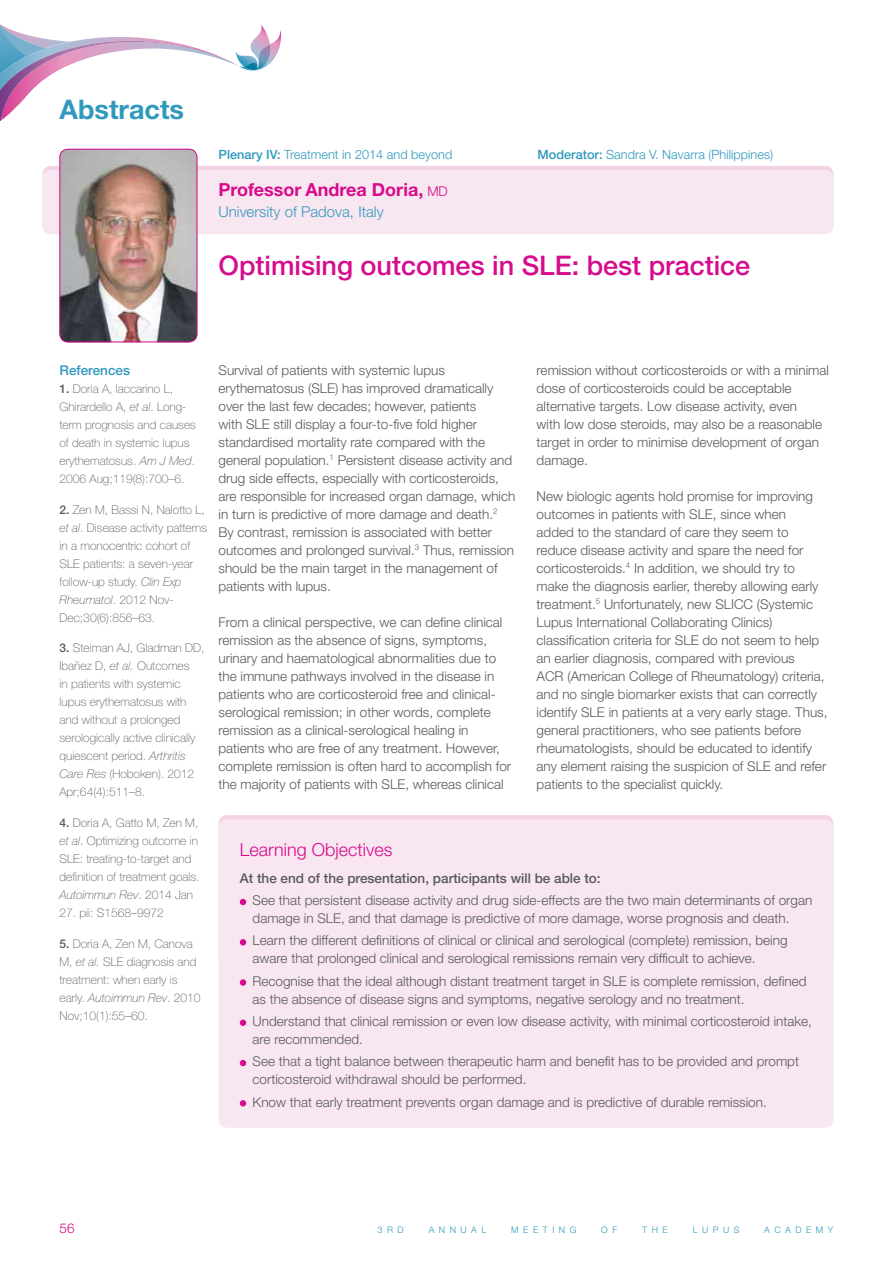
<style>
.page{position:relative;width:893px;height:1263px;background:#fff}
.page>*{position:absolute;margin:0;border:0;box-sizing:border-box;transform-origin:0 0}
.t1{font:500 27px "Helvetica Neue CE";color:#d70b8c}
.t2{font:700 27px "Helvetica Neue CE";color:#3099be}
.t3{font:700 18px "Helvetica Neue CE";color:#d70b8c}
.t4{font:300 18px "Helvetica Neue CE";color:#d70b8c}
.t5{font:300 15px "Helvetica Neue CE";color:#3099be}
.t6{font:300 13.5px/18px "Helvetica Neue CE";color:#58595b}
.t7{font:500 13.5px "Helvetica Neue CE";color:#58595b}
.t8{font:500 13.5px "Helvetica Neue CE";color:#3099be}
.t9{font:300 13.5px "Helvetica Neue CE";color:#d70b8c}
.t10{font:300 12.75px "Helvetica Neue CE";color:#3099be}
.t11{font:100 12px/18px "Helvetica Neue CE";color:#58595b}
.t12{font:300 9px "Helvetica Neue CE";letter-spacing:.5em;color:#3099be}
.s1{font-weight:500}
.s2{font-weight:300;font-size:13.5px}
.s3{font-style:italic}
</style>
<div class="page">
<div style="left:43px;top:166px;width:790px;height:68px;background:#f3d3e5;border-radius:9px"></div>
<div style="left:43px;top:170px;width:790px;height:64px;background:#f8e7f1;border-radius:9px"></div>
<img style="left:60px;top:149px;width:137px;height:193px">
<div style="left:60px;top:149px;width:137px;height:193px;border:1px solid #d70b8c;border-radius:8px"></div>
<svg style="left:0;top:24px;width:281px;height:97px"></svg>
<div style="left:219px;top:815px;width:614px;height:149px;background:#f3d3e5;border-radius:9px"></div>
<div style="left:219px;top:819px;width:614px;height:309px;background:#f8e7f1;border-radius:9px"></div>
<svg style="left:240px;top:899px;width:6px;height:6px"></svg>
<svg style="left:240px;top:939px;width:6px;height:6px"></svg>
<div style="left:240px;top:979px;width:6px;height:7px;background:#d70b8c;border-radius:50%"></div>
<div style="left:240px;top:1019px;width:6px;height:7px;background:#d70b8c;border-radius:50%"></div>
<svg style="left:240px;top:1060px;width:6px;height:6px"></svg>
<svg style="left:240px;top:1100px;width:6px;height:6px"></svg>
<h1 class="t2" style="left:60px;top:93px;width:126px">Abstracts</h1>
<p class="t10" style="left:219px;top:147px;width:235px"><span class="s1">Plenary IV:</span> Treatment in 2014 and beyond</p>
<p class="t10" style="left:537px;top:147px;width:237px"><span class="s1">Moderator:</span> Sandra V. Navarra (Philippines)</p>
<h2 class="t3" style="left:219px;top:179px;width:220px">Professor Andrea Doria, <span class="s2">MD</span></h2>
<p class="t5" style="left:219px;top:203px;width:167px">University of Padova, Italy</p>
<h1 class="t1" style="left:219px;top:249px;width:533px">Optimising outcomes in SLE: best practice</h1>
<p class="t8" style="left:60px;top:362px;width:72px">References</p>
<p class="t11" style="left:60px;top:380px;width:138px"><span class="s1">1.</span> Doria A, Iaccarino L,<br>Ghirardello A, <span class="s3">et al</span>. Long&shy;term prognosis and causes of death in systemic lupus erythematosus. <span class="s3">Am J Med</span>.<br>2006 Aug;119(8):700–6.</p>
<p class="t11" style="left:60px;top:501px;width:149px"><span class="s1">2.</span> Zen M, Bassi N, Nalotto L, <span class="s3">et al</span>. Disease activity patterns in a monocentric cohort of<br>SLE patients: a seven-year follow-up study. <span class="s3">Clin Exp<br>Rheumatol</span>. 2012 Nov-<br>Dec;30(6):856–63.</p>
<p class="t11" style="left:60px;top:639px;width:146px"><span class="s1">3.</span> Steiman AJ, Gladman DD,<br>Ibañez D, <span class="s3">et al.</span> Outcomes<br>in patients with systemic lupus erythematosus with and without a prolonged serologically active clinically quiescent period. <span class="s3">Arthritis<br>Care Res</span> (Hoboken). 2012<br>Apr;64(4):511–8.</p>
<p class="t11" style="left:60px;top:814px;width:142px"><span class="s1">4.</span> Doria A, Gatto M, Zen M, <span class="s3">et al</span>. Optimizing outcome in<br>SLE: treating-to-target and definition of treatment goals.<br><span class="s3">Autoimmun Rev</span>. 2014 Jan</p>
<p class="t11" style="left:60px;top:904px;width:106px">27. pii: S1568–9972</p>
<p class="t11" style="left:60px;top:935px;width:142px"><span class="s1">5.</span> Doria A, Zen M, Canova<br>M, <span class="s3">et al.</span> SLE diagnosis and treatment: when early is early. <span class="s3">Autoimmun Rev</span>. 2010<br>Nov;10(1):55–60.</p>
<p class="t6" style="left:219px;top:361px;width:298px">Survival of patients with systemic lupus erythematosus (SLE) has improved dramatically over the last few decades; however, patients<br>with SLE still display a four-to-five fold higher standardised mortality rate compared with the general population.<sup>1</sup> Persistent disease activity and drug side effects, especially with corticosteroids, are responsible for increased organ damage, which in turn is predictive of more damage and death.<sup>2<br></sup>By contrast, remission is associated with better outcomes and prolonged survival.<sup>3</sup> Thus, remission should be the main target in the management of patients with lupus.</p>
<p class="t6" style="left:219px;top:613px;width:294px">From a clinical perspective, we can define clinical remission as the absence of signs, symptoms, urinary and haematological abnormalities due to the immune pathways involved in the disease in patients who are corticosteroid free and clinical&shy;serological remission; in other words, complete remission as a clinical-serological healing in patients who are free of any treatment. However, complete remission is often hard to accomplish for the majority of patients with SLE, whereas clinical</p>
<p class="t6" style="left:537px;top:361px;width:294px">remission without corticosteroids or with a minimal dose of corticosteroids could be acceptable alternative targets. Low disease activity, even<br>with low dose steroids, may also be a reasonable target in order to minimise development of organ damage.</p>
<p class="t6" style="left:537px;top:487px;width:283px">New biologic agents hold promise for improving outcomes in patients with SLE, since when added to the standard of care they seem to reduce disease activity and spare the need for corticosteroids.<sup>4</sup> In addition, we should try to make the diagnosis earlier, thereby allowing early treatment.<sup>5</sup> Unfortunately, new SLICC</p>
<p class="t6" style="left:537px;top:595px;width:292px;text-indent:220px">(Systemic Lupus International Collaborating Clinics) classification criteria for SLE do not seem to help an earlier diagnosis, compared with previous<br>ACR (American College of Rheumatology) criteria, and no single biomarker exists that can correctly identify SLE in patients at a very early stage. Thus, general practitioners, who see patients before rheumatologists, should be educated to identify any element raising the suspicion of SLE and refer patients to the specialist quickly.</p>
<h2 class="t4" style="left:240px;top:839px;width:154px">Learning Objectives</h2>
<p class="t7" style="left:240px;top:870px;width:362px">At the end of the presentation, participants will be able to:</p>
<p class="t6" style="left:250px;top:891px;width:564px">See that persistent disease activity and drug side-effects are the two main determinants of organ damage in SLE, and that damage is predictive of more damage, worse prognosis and death.</p>
<p class="t6" style="left:253px;top:932px;width:536px">Learn the different definitions of clinical or clinical and serological (complete) remission, being aware that prolonged clinical and serological remissions remain very difficult to achieve.</p>
<p class="t6" style="left:250px;top:972px;width:558px">Recognise that the ideal although distant treatment target in SLE is complete remission, defined as the absence of disease signs and symptoms, negative serology and no treatment.</p>
<p class="t6" style="left:250px;top:1012px;width:563px">U nderstand that clinical remission or even low disease activity, with minimal corticosteroid intake, are recommended.</p>
<p class="t6" style="left:250px;top:1052px;width:551px">See that a tight balance between therapeutic harm and benefit has to be provided and prompt corticosteroid withdrawal should be performed.</p>
<p class="t6" style="left:253px;top:1093px;width:516px">Know that early treatment prevents organ damage and is predictive of durable remission.</p>
<p class="t9" style="left:60px;top:1220px;width:17px">56</p>
<p class="t12" style="left:378px;top:1224px;width:28px">3rd</p>
<p class="t12" style="left:429px;top:1224px;width:59px">Annual</p>
<p class="t12" style="left:511px;top:1224px;width:67px">Meeting</p>
<p class="t12" style="left:601px;top:1224px;width:18px">o f</p>
<p class="t12" style="left:642px;top:1224px;width:27px">the</p>
<p class="t12" style="left:693px;top:1224px;width:48px">Lupus</p>
<p class="t12" style="left:764px;top:1224px;width:71px">Academ y</p>
</div>
